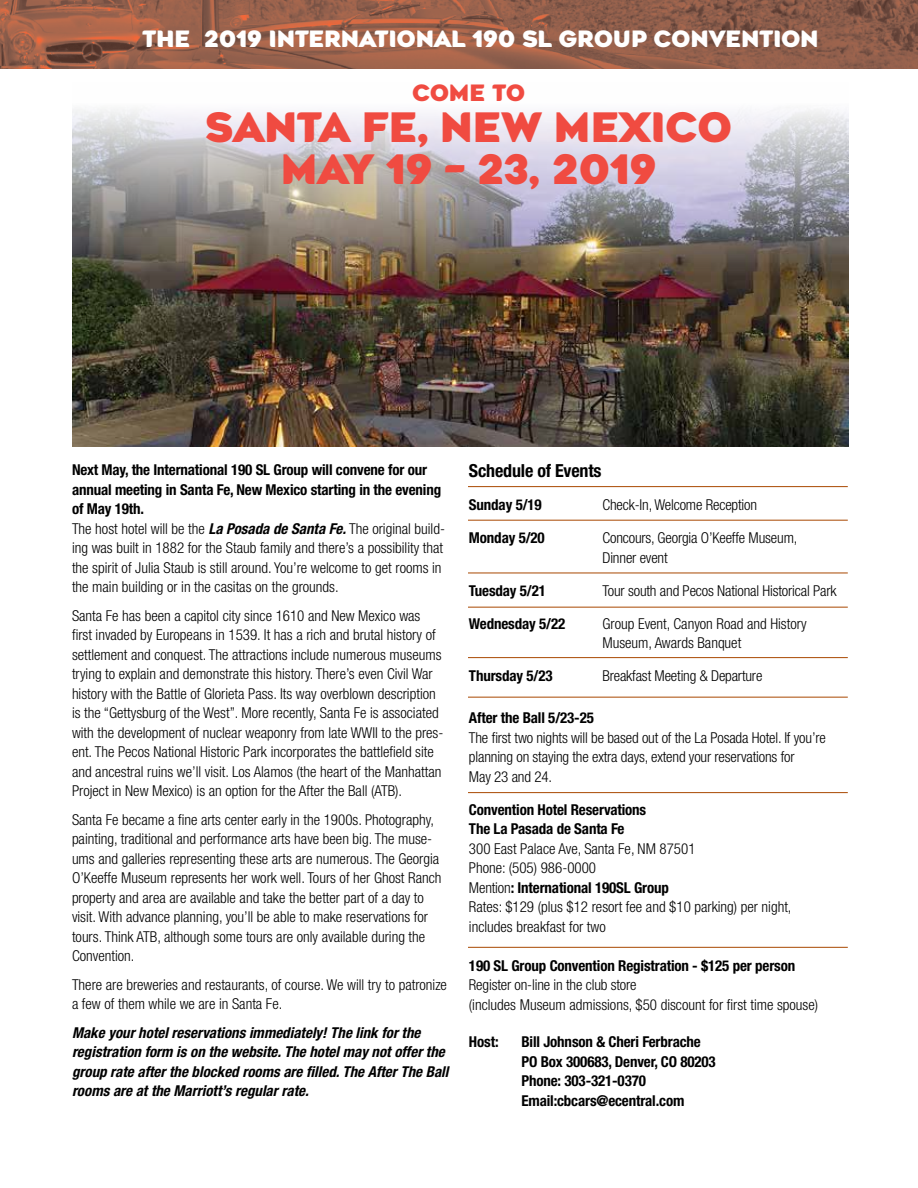
<style>
.page{position:relative;width:918px;height:1188px;background:#fff}
.page>*{position:absolute;margin:0;border:0;box-sizing:border-box;transform-origin:0 0}
.t1{font:900 40.5px/41.2px "Agenor";color:#f04b41;text-align:center}
.t2{font:900 22.5px "Agenor";color:#fff}
.t3{font:900 22.5px "Agenor";color:#f04b41}
.t4{font:700 condensed 18px "Helvetica Neue LT Std";letter-spacing:-.01em;color:#000}
.t5{font:300 condensed 15px/19.5px "Helvetica Neue LT Std";color:#000}
.t6{font:700 condensed 15px/19.5px "Helvetica Neue LT Std";letter-spacing:-.01em;color:#000}
.t7{font:italic 700 condensed 15px/19.5px "Helvetica Neue LT Std";color:#000}
.s1{font-weight:700}
.s2{font-weight:700;font-style:italic}
</style>
<div class="page">
<img style="left:0;top:0;width:918px;height:68px">
<img style="left:72px;top:109px;width:777px;height:337px">
<hr style="left:468px;top:520px;width:380px;height:1px;background:#b25c1d">
<hr style="left:468px;top:486px;width:380px;height:1px;background:#b25c1d">
<hr style="left:468px;top:572px;width:380px;height:2px;background:#b25c1d">
<hr style="left:468px;top:607px;width:380px;height:1px;background:#b25c1d">
<hr style="left:468px;top:657px;width:380px;height:1px;background:#b25c1d">
<hr style="left:468px;top:697px;width:380px;height:1px;background:#b25c1d">
<hr style="left:468px;top:792px;width:380px;height:1px;background:#b25c1d">
<hr style="left:468px;top:947px;width:380px;height:1px;background:#b25c1d">
<h2 class="t2" style="left:142px;top:24px;width:678px">THE 2019 INTERNATIONAL 190 SL GROUP CONVENTION</h2>
<h2 class="t3" style="left:412px;top:78px;width:115px">COME TO</h2>
<h1 class="t1" style="left:206px;top:109px;width:528px">SANTA FE, NEW MEXICO<br>MAY 19 – 23, 2019</h1>
<p class="t5" style="left:72px;top:460px;width:375px"><span class="s1">Next May, the International 190 SL Group will convene for our annual meeting in Santa Fe, New Mexico starting in the evening of May 19th.<br></span>The host hotel will be the <span class="s2">La Posada de Santa Fe.</span> The original build&shy;ing was built in 1882 for the Staub family and there’s a possibility that the spirit of Julia Staub is still around. You’re welcome to get rooms in the main building or in the casitas on the grounds.</p>
<p class="t5" style="left:72px;top:605px;width:373px">Santa Fe has been a capitol city since 1610 and New Mexico was first invaded by Europeans in 1539. It has a rich and brutal history of settlement and conquest. The attractions include numerous museums trying to explain and demonstrate this history. There’s even Civil War history with the Battle of Glorieta Pass. Its way overblown description is the “Gettysburg of the West”. More recently, Santa Fe is associated with the development of nuclear weaponry from late WWII to the pres&shy;ent. The Pecos National Historic Park incorporates the battlefield site and ancestral ruins we’ll visit. Los Alamos (the heart of the Manhattan Project in New Mexico) is an option for the After the Ball (ATB).</p>
<p class="t5" style="left:72px;top:809px;width:371px">Santa Fe became a fine arts center early in the 1900s. Photography, painting, traditional and performance arts have been big. The muse&shy;ums and galleries representing these arts are numerous. The Georgia O’Keeffe Museum represents her work well. Tours of her Ghost Ranch property and area are available and take the better part of a day to visit. With advance planning, you’ll be able to make reservations for tours. Think ATB, although some tours are only available during the Convention.</p>
<p class="t5" style="left:72px;top:974px;width:377px">There are breweries and restaurants, of course. We will try to patronize a few of them while we are in Santa Fe.</p>
<p class="t7" style="left:72px;top:1023px;width:378px">Make your hotel reservations immediately! The link for the registration form is on the website. The hotel may not offer the group rate after the blocked rooms are filled. The After The Ball rooms are at the Marriott’s regular rate.</p>
<p class="t4" style="left:469px;top:460px;width:134px">Schedule of Events</p>
<p class="t6" style="left:469px;top:495px;width:74px">Sunday 5/19</p>
<p class="t5" style="left:602px;top:495px;width:156px">Check-In, Welcome Reception</p>
<p class="t6" style="left:469px;top:528px;width:77px">Monday 5/20</p>
<p class="t5" style="left:602px;top:528px;width:196px">Concours, Georgia O’Keeffe Museum,<br>Dinner event</p>
<p class="t6" style="left:469px;top:580px;width:79px">Tuesday 5/21</p>
<p class="t5" style="left:602px;top:581px;width:236px">Tour south and Pecos National Historical Park</p>
<p class="t6" style="left:469px;top:613px;width:98px">Wednesday 5/22</p>
<p class="t5" style="left:602px;top:614px;width:206px">Group Event, Canyon Road and History<br>Museum, Awards Banquet</p>
<p class="t6" style="left:469px;top:666px;width:85px">Thursday 5/23</p>
<p class="t5" style="left:602px;top:666px;width:161px">Breakfast Meeting &amp; Departure</p>
<p class="t6" style="left:469px;top:708px;width:126px">After the Ball 5/23-25</p>
<p class="t5" style="left:469px;top:728px;width:358px">The first two nights will be based out of the La Posada Hotel. If you’re planning on staying the extra days, extend your reservations for<br>May 23 and 24.</p>
<p class="t6" style="left:469px;top:799px;width:179px">Convention Hotel Reservations<br>The La Pasada de Santa Fe</p>
<p class="t5" style="left:469px;top:839px;width:324px">300 East Palace Ave, Santa Fe, NM 87501<br>Phone: (505) 986-0000<br>Mention<span class="s1">: International 190SL Group<br></span>Rates: $129 (plus $12 resort fee and $10 parking) per night, includes breakfast for two</p>
<p class="t6" style="left:469px;top:955px;width:328px">190 SL Group Convention Registration - $125 per person</p>
<p class="t5" style="left:469px;top:975px;width:351px">Register on-line in the club store<br>(includes Museum admissions, $50 discount for first time spouse)</p>
<p class="t6" style="left:469px;top:1032px;width:31px">Host:</p>
<p class="t6" style="left:521px;top:1032px;width:196px">Bill Johnson &amp; Cheri Ferbrache<br>PO Box 300683, Denver, CO 80203<br>Phone: 303-321-0370<br>Email:cbcars@ecentral.com</p>
</div>
